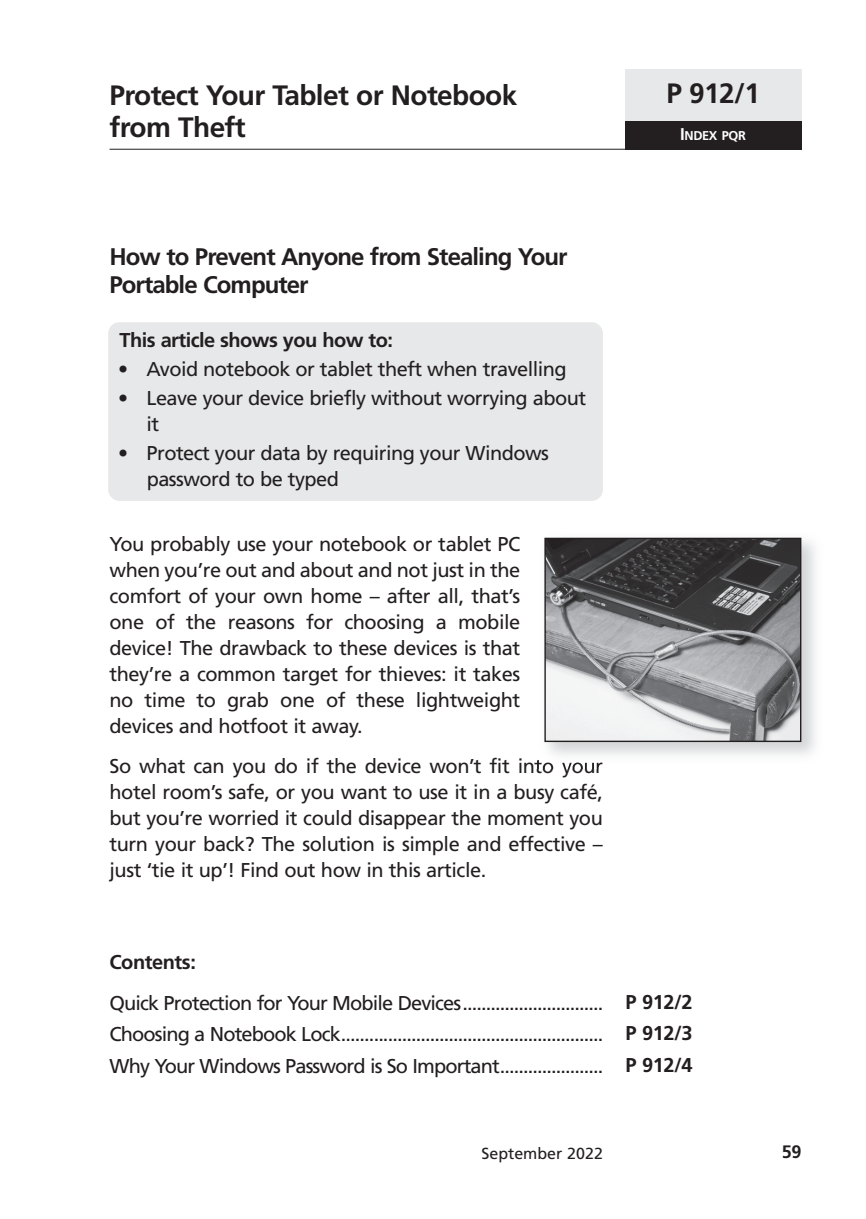
<style>
.page{position:relative;width:866px;height:1219px;background:#fff}
.page>*{position:absolute;margin:0;border:0;box-sizing:border-box;transform-origin:0 0}
.t1{font:700 28px/32px "Frutiger";letter-spacing:-.02em;color:#231f20}
.t2{font:700 24px/28px "Frutiger";letter-spacing:-.04em;color:#231f20}
.t3{font:20px/26px "Frutiger";letter-spacing:-.03em;color:#231f20;text-align:justify}
.t4{font:700 20px/31.6px "Frutiger";letter-spacing:-.03em;color:#231f20;text-align:justify}
.t5{font:700 18px "Frutiger";color:#231f20}
.t6{font:16px "Frutiger";color:#231f20}
.t7{font:700 12.8px "Frutiger";letter-spacing:-.03em;color:#fff}
.s1{font-size:17px}
</style>
<div class="page">
<div style="left:625px;top:70px;width:176px;height:51px;background:#e7e8e9"></div>
<div style="left:625px;top:121px;width:176px;height:28px;background:#231f20"></div>
<hr style="left:109px;top:149px;width:692px;height:1px;background:#231f20">
<img style="left:535px;top:537px;width:281px;height:231px">
<img style="left:546px;top:539px;width:253px;height:201px">
<div style="left:544px;top:537px;width:257px;height:205px;border:1px solid #231f20"></div>
<div style="left:108px;top:322px;width:495px;height:179px;background:#e7e8e9;border-radius:11px"></div>
<h1 class="t1" style="left:109px;top:82px;width:409px">Protect Your Tablet or Notebook from Theft</h1>
<p class="t2" style="left:109px;top:244px;width:459px">How to Prevent Anyone from Stealing Your<br>Portable Computer</p>
<p class="t4" style="left:120px;top:326px;width:275px">This article shows you how to:</p>
<p class="t3" style="left:118px;top:358px;width:450px">• Avoid notebook or tablet theft when travelling</p>
<p class="t3" style="left:147px;top:386px;width:441px;text-indent:-28px">• Leave your device briefly without worrying about it</p>
<p class="t3" style="left:147px;top:441px;width:403px;text-indent:-29px">• Protect your data by requiring your Windows password to be typed</p>
<p class="t3" style="left:109px;top:532px;width:412px">You probably use your notebook or tablet PC when you’re out and about and not just in the comfort of your own home – after all, that’s one of the reasons for choosing a mobile device! The drawback to these devices is that they’re a common target for thieves: it takes no time to grab one of these lightweight devices and hotfoot it away.</p>
<p class="t3" style="left:109px;top:754px;width:495px">So what can you do if the device won’t fit into your hotel room’s safe, or you want to use it in a busy café, but you’re worried it could disappear the moment you turn your back? The solution is simple and effective – just ‘tie it up’! Find out how in this article.</p>
<h1 class="t1" style="left:666px;top:79px;width:95px">P 912/1</h1>
<p class="t7" style="left:680px;top:130px;width:67px"><span class="s1">I</span>NDEX PQR</p>
<p class="t4" style="left:110px;top:948px;width:88px">Contents:</p>
<p class="t3" style="left:110px;top:988px;width:495px;line-height:31.6px">Quick Protection for Your Mobile Devices..............................<br>Choosing a Notebook Lock........................................................<br>Why Your Windows Password is So Important......................</p>
<p class="t4" style="left:625px;top:987px;width:68px">P 912/2<br>P 912/3<br>P 912/4</p>
<p class="t6" style="left:481px;top:1147px;width:123px">September 2022</p>
<p class="t5" style="left:782px;top:1144px;width:21px">59</p>
</div>
